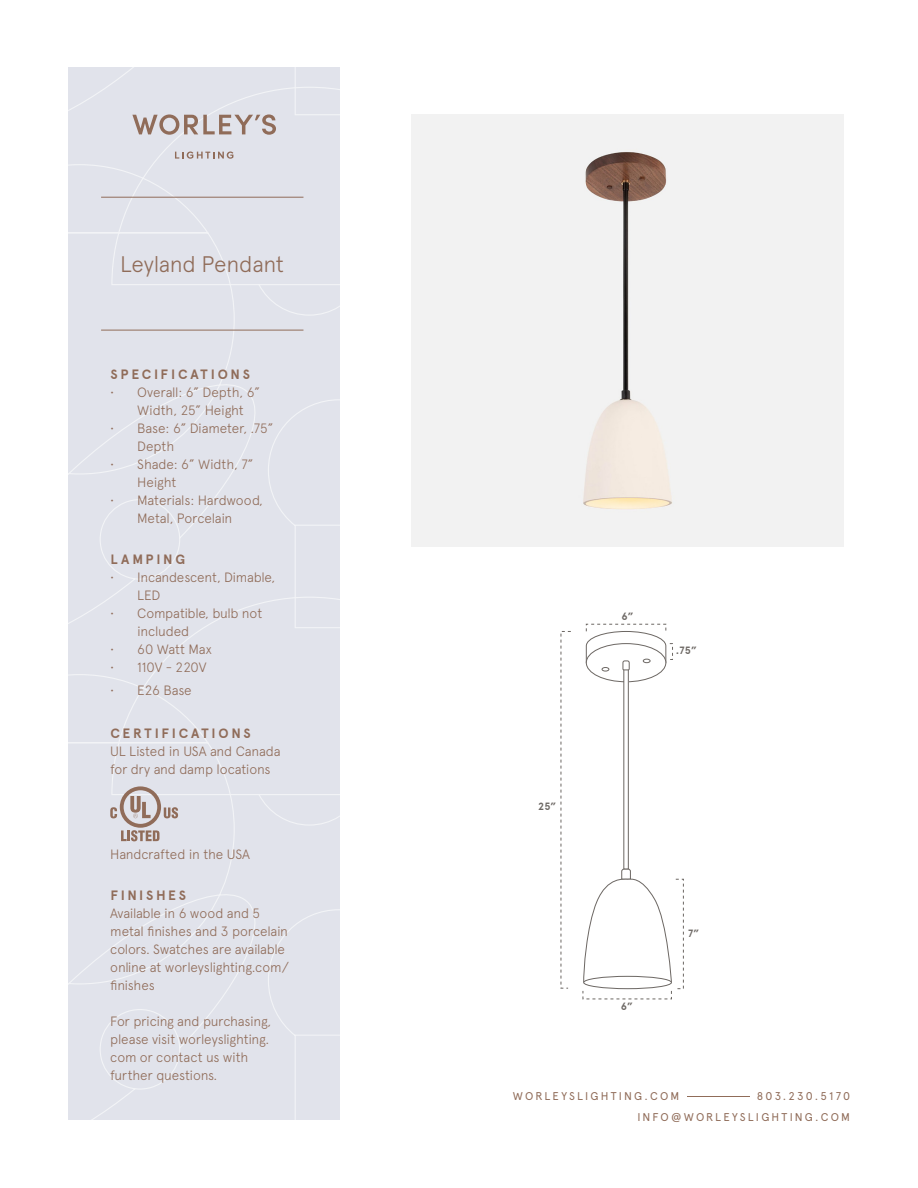
<style>
.page{position:relative;width:918px;height:1188px;background:#fff}
.page>*{position:absolute;margin:0;border:0;box-sizing:border-box;transform-origin:0 0}
.t1{font:300 22.5px "Apercu";letter-spacing:-.015em;color:#906c59}
.t2{font:300 13.5px/18px "Apercu";letter-spacing:-.015em;color:#906c59}
.t3{font:700 13.5px "Apercu";letter-spacing:.205em;color:#906c59}
.t4{font:11.25px "Apercu Pro";letter-spacing:.19em;color:#906c59}
.t5{font:700 10.5px "Apercu";color:#6c6763}
</style>
<div class="page">
<div style="left:412px;top:114px;width:432px;height:432px;background:#f2f2f2"></div>
<div style="left:623px;top:667px;width:6px;height:203px;border:1px solid #6c6763"></div>
<svg style="left:586px;top:632px;width:81px;height:39px"></svg>
<div style="left:670px;top:643px;width:3px;height:17px;border:1px dashed #6c6763"></div>
<svg style="left:561px;top:631px;width:10px;height:358px"></svg>
<svg style="left:583px;top:868px;width:101px;height:121px"></svg>
<hr style="left:687px;top:1096px;width:62px;height:1px;background:#906c59">
<div style="left:68px;top:146px;width:272px;height:450px;background:#e1e3eb"></div>
<div style="left:68px;top:596px;width:272px;height:524px;background:#e1e3eb"></div>
<svg style="left:110px;top:786px;width:68px;height:55px;background:#cac1c1"></svg>
<svg style="left:68px;top:68px;width:272px;height:78px;background:#dddde3"></svg>
<svg style="left:175px;top:152px;width:58px;height:7px"></svg>
<hr style="left:101px;top:197px;width:202px;height:1px;background:#906c59">
<hr style="left:101px;top:330px;width:202px;height:1px;background:#906c59">
<p class="t1" style="left:120px;top:250px;width:166px">Leyland Pendant</p>
<p class="t3" style="left:110px;top:367px;width:141px">SPECIFICATIONS</p>
<p class="t2" style="left:137px;top:384px;width:124px;text-indent:-27px">• Overall: 6” Depth, 6”<br>Width, 25” Height</p>
<p class="t2" style="left:137px;top:420px;width:138px;text-indent:-27px">• Base: 6” Diameter, .75”<br>Depth</p>
<p class="t2" style="left:137px;top:456px;width:118px;text-indent:-27px">• Shade: 6” Width, 7”<br>Height</p>
<p class="t2" style="left:110px;top:492px;width:154px;text-align:center">• Materials: Hardwood,<br>Metal, Porcelain</p>
<p class="t3" style="left:110px;top:551px;width:76px">LAMPING</p>
<p class="t2" style="left:137px;top:568px;width:139px;text-indent:-27px">• Incandescent, Dimable,<br>LED</p>
<p class="t2" style="left:137px;top:604px;width:127px;text-indent:-27px">• Compatible, bulb not included</p>
<p class="t2" style="left:110px;top:640px;width:103px">• 60 Watt Max</p>
<p class="t2" style="left:110px;top:658px;width:98px">• 110V - 220V</p>
<p class="t2" style="left:110px;top:681px;width:83px">• E26 Base</p>
<p class="t3" style="left:110px;top:725px;width:142px">CERTIFICATIONS</p>
<p class="t2" style="left:110px;top:742px;width:172px">UL Listed in USA and Canada for dry and damp locations</p>
<p class="t2" style="left:110px;top:846px;width:141px">Handcrafted in the USA</p>
<p class="t3" style="left:110px;top:887px;width:77px">FINISHES</p>
<p class="t2" style="left:110px;top:904px;width:180px">Available in 6 wood and 5 metal finishes and 3 porcelain colors. Swatches are available online at worleyslighting.com/ finishes</p>
<p class="t2" style="left:110px;top:1012px;width:163px">For pricing and purchasing, please visit worleyslighting. com or contact us with further questions.</p>
<p class="t5" style="left:538px;top:800px;width:20px">25”</p>
<p class="t5" style="left:621px;top:610px;width:14px">6”</p>
<p class="t5" style="left:676px;top:644px;width:22px">.75”</p>
<p class="t5" style="left:621px;top:1000px;width:14px">6”</p>
<p class="t5" style="left:688px;top:927px;width:13px">7”</p>
<p class="t4" style="left:513px;top:1087px;width:168px">WORLEYSLIGHTING.COM</p>
<p class="t4" style="left:757px;top:1087px;width:95px">803.230.5170</p>
<p class="t4" style="left:637px;top:1108px;width:214px">INFO@WORLEYSLIGHTING.COM</p>
</div>
